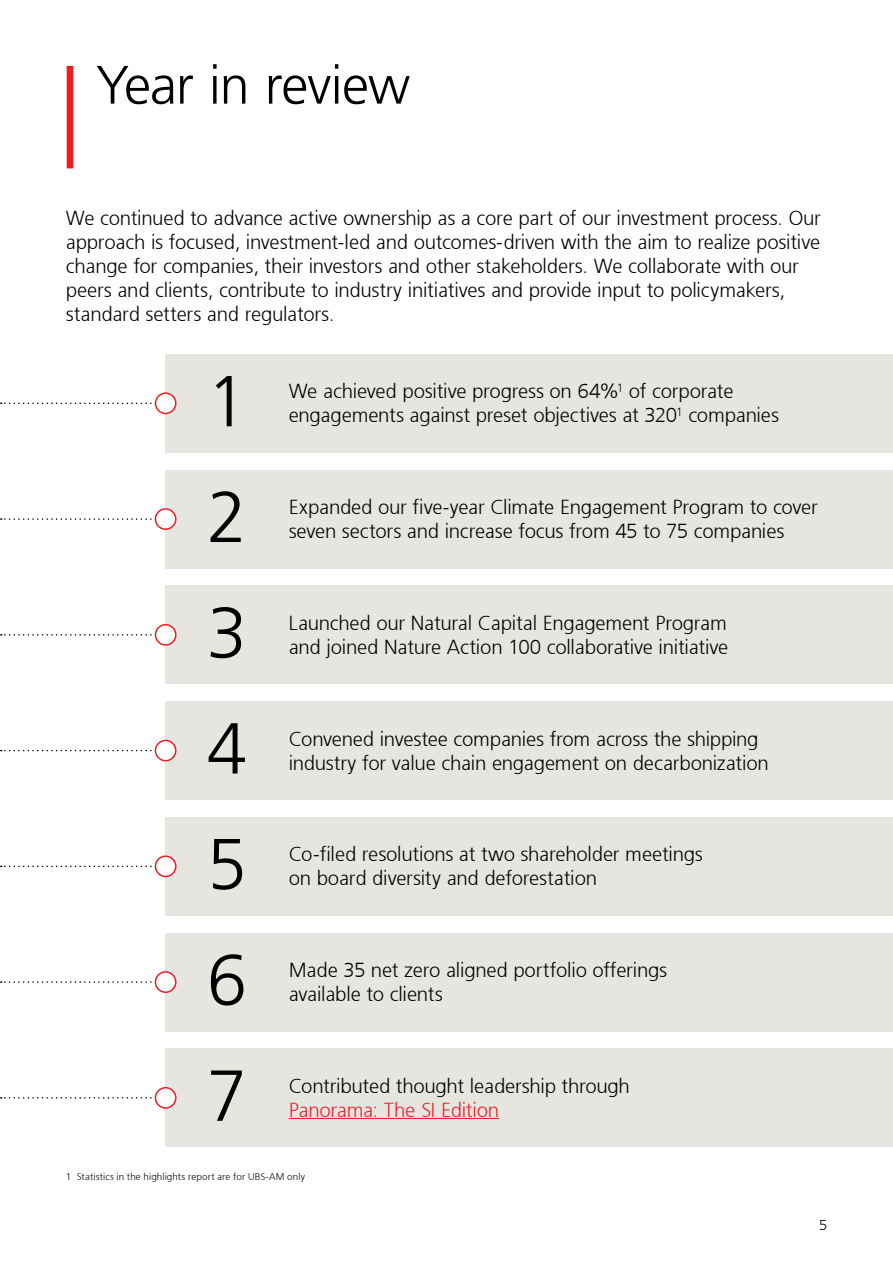
<style>
.page{position:relative;width:893px;height:1263px;background:#fff}
.page>*{position:absolute;margin:0;border:0;box-sizing:border-box;transform-origin:0 0}
.UBS_Copy_text_9_5_grid{font:300 72px "Frutiger 45";color:#000}
.UBS_Title_60{font:300 54px "Frutiger 45";letter-spacing:-.02em;color:#000}
.UBS_Subheadline_13_5{font:300 20.25px/24px "Frutiger 45";letter-spacing:-.01em;color:#000}
.UBS_Table_headline_13_5{font:300 20.25px/24px "Frutiger 45";letter-spacing:-.01em;color:#000}
.t1{font:300 14.25px "Frutiger 45";color:#000}
.UBS_Table_footnote_left_6_5{font:300 9.75px "Frutiger 45";letter-spacing:.015em;color:#000}
.s1{color:#ed1d24}
</style>
<div class="page">
<div style="left:67px;top:66px;width:6px;height:102px;background:#ed1d24"></div>
<div style="left:165px;top:354px;width:728px;height:99px;background:#e7e5df"></div>
<svg style="left:1px;top:403px;width:154px;height:1px"></svg>
<div style="left:155px;top:393px;width:21px;height:20px;background:#fff;border-radius:50%"></div>
<div style="left:155px;top:392px;width:21px;height:22px;border:2px solid #ed1d24;border-radius:50%"></div>
<div style="left:165px;top:470px;width:728px;height:98px;background:#e7e5df"></div>
<svg style="left:1px;top:518px;width:154px;height:2px"></svg>
<div style="left:155px;top:509px;width:21px;height:20px;background:#fff;border-radius:50%"></div>
<div style="left:155px;top:508px;width:21px;height:22px;border:2px solid #ed1d24;border-radius:50%"></div>
<div style="left:165px;top:585px;width:728px;height:99px;background:#e7e5df"></div>
<svg style="left:1px;top:634px;width:154px;height:2px"></svg>
<div style="left:155px;top:625px;width:21px;height:20px;background:#fff;border-radius:50%"></div>
<div style="left:155px;top:624px;width:21px;height:22px;border:2px solid #ed1d24;border-radius:50%"></div>
<div style="left:165px;top:701px;width:728px;height:99px;background:#e7e5df"></div>
<svg style="left:1px;top:750px;width:154px;height:1px"></svg>
<div style="left:155px;top:740px;width:21px;height:21px;background:#fff;border-radius:50%"></div>
<div style="left:155px;top:740px;width:21px;height:21px;border:2px solid #ed1d24;border-radius:50%"></div>
<div style="left:165px;top:817px;width:728px;height:99px;background:#e7e5df"></div>
<svg style="left:1px;top:865px;width:154px;height:2px"></svg>
<div style="left:155px;top:856px;width:21px;height:20px;background:#fff;border-radius:50%"></div>
<div style="left:155px;top:855px;width:21px;height:22px;border:2px solid #ed1d24;border-radius:50%"></div>
<div style="left:165px;top:933px;width:728px;height:98px;background:#e7e5df"></div>
<svg style="left:1px;top:981px;width:154px;height:2px"></svg>
<div style="left:155px;top:972px;width:21px;height:20px;background:#fff;border-radius:50%"></div>
<div style="left:155px;top:971px;width:21px;height:22px;border:2px solid #ed1d24;border-radius:50%"></div>
<div style="left:165px;top:1048px;width:728px;height:99px;background:#e7e5df"></div>
<hr style="left:289px;top:1118px;width:210px;height:1px;background:#ed1d24">
<svg style="left:1px;top:1097px;width:154px;height:1px"></svg>
<div style="left:155px;top:1088px;width:21px;height:20px;background:#fff;border-radius:50%"></div>
<div style="left:155px;top:1087px;width:21px;height:22px;border:2px solid #ed1d24;border-radius:50%"></div>
<p class="UBS_Title_60" style="left:96px;top:54px;width:316px">Year in review</p>
<p class="UBS_Table_headline_13_5" style="left:66px;top:206px;width:757px">We continued to advance active ownership as a core part of our investment process. Our approach is focused, investment-led and outcomes-driven with the aim to realize positive change for companies, their investors and other stakeholders. We collaborate with our peers and clients, contribute to industry initiatives and provide input to policymakers, standard setters and regulators.</p>
<p class="UBS_Copy_text_9_5_grid" style="left:207px;top:360px;width:42px">1</p>
<p class="UBS_Subheadline_13_5" style="left:289px;top:379px;width:492px">We achieved positive progress on 64%<sup>1</sup> of corporate engagements against preset objectives at 320<sup>1</sup> companies</p>
<p class="UBS_Copy_text_9_5_grid" style="left:207px;top:476px;width:42px">2</p>
<p class="UBS_Subheadline_13_5" style="left:289px;top:495px;width:531px">Expanded our five-year Climate Engagement Program to cover seven sectors and increase focus from 45 to 75 companies</p>
<p class="UBS_Copy_text_9_5_grid" style="left:207px;top:591px;width:42px">3</p>
<p class="UBS_Subheadline_13_5" style="left:289px;top:611px;width:441px">Launched our Natural Capital Engagement Program and joined Nature Action 100 collaborative initiative</p>
<p class="UBS_Copy_text_9_5_grid" style="left:207px;top:707px;width:42px">4</p>
<p class="UBS_Subheadline_13_5" style="left:289px;top:726px;width:482px">Convened investee companies from across the shipping industry for value chain engagement on decarbonization</p>
<p class="UBS_Copy_text_9_5_grid" style="left:207px;top:823px;width:42px">5</p>
<p class="UBS_Subheadline_13_5" style="left:289px;top:842px;width:415px">Co-filed resolutions at two shareholder meetings on board diversity and deforestation</p>
<p class="UBS_Copy_text_9_5_grid" style="left:207px;top:939px;width:42px">6</p>
<p class="UBS_Subheadline_13_5" style="left:289px;top:958px;width:380px">Made 35 net zero aligned portfolio offerings available to clients</p>
<p class="UBS_Copy_text_9_5_grid" style="left:207px;top:1054px;width:42px">7</p>
<p class="UBS_Subheadline_13_5" style="left:289px;top:1074px;width:343px">Contributed thought leadership through<br><span class="s1">Panorama: The SI Edition</span></p>
<p class="UBS_Table_footnote_left_6_5" style="left:66px;top:1171px;width:241px">1 Statistics in the highlights report are for UBS-AM only</p>
<p class="t1" style="left:819px;top:1217px;width:9px">5</p>
</div>
